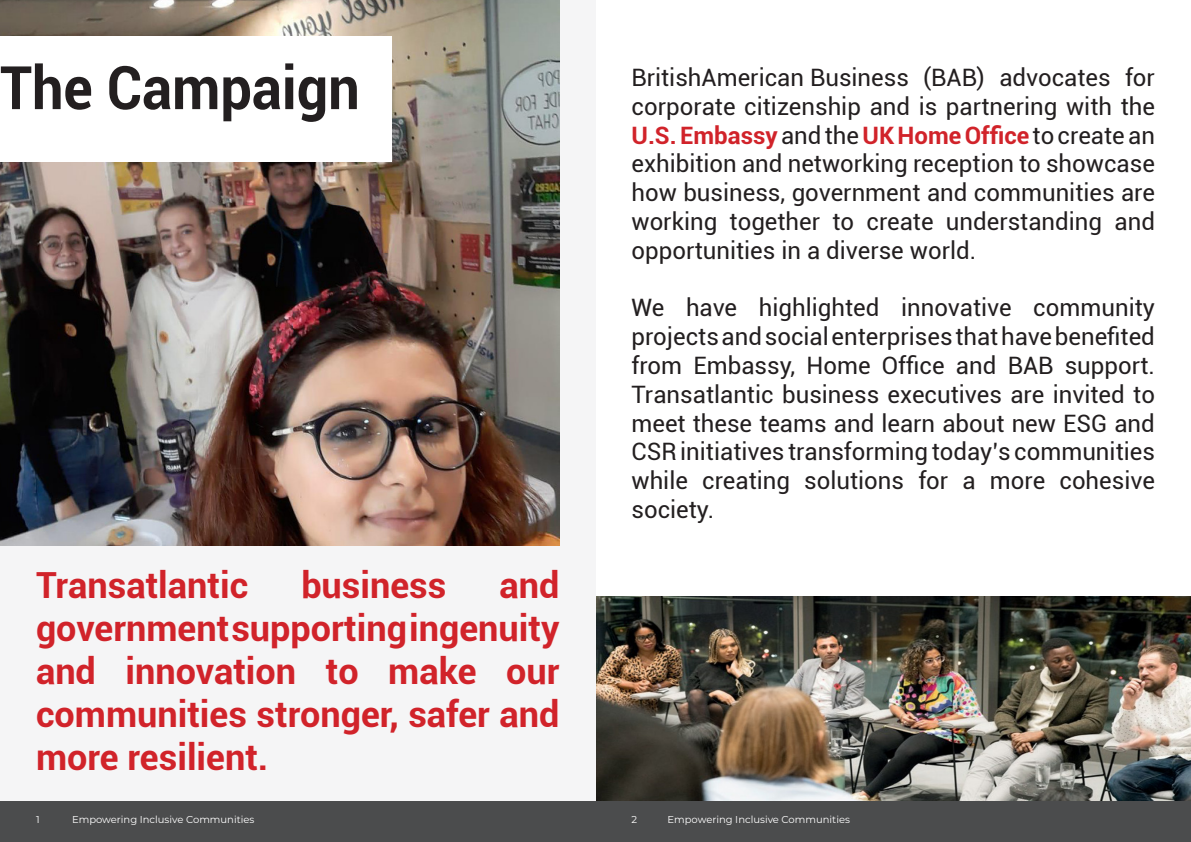
<style>
.page{position:relative;width:1191px;height:842px;background:#fff}
.page>*{position:absolute;margin:0;border:0;box-sizing:border-box;transform-origin:0 0}
.t1{font:700 60px "Roboto";color:#231f20;scale:.93 1}
.t2{font:700 36px/43.2px "Roboto";color:#d1232a;text-align:justify}
.t3{font:24px/28.8px "Roboto";color:#231f20;text-align:justify}
.t4{font:10px "Montserrat";color:#fff}
.s1{font-weight:700;color:#d1232a}
</style>
<div class="page">
<div style="left:0;top:801px;width:1191px;height:41px;background:#4b4c4d"></div>
<div style="left:0;top:0;width:595px;height:801px;background:#f5f5f6"></div>
<img style="left:596px;top:596px;width:595px;height:205px">
<img style="left:0;top:0;width:559px;height:545px">
<div style="left:0;top:36px;width:391px;height:126px;background:#fff"></div>
<p class="t1" style="left:0;top:45px;width:388px">The Campaign</p>
<p class="t2" style="left:36px;top:562px;width:214px">Transatlantic</p>
<p class="t2" style="left:301px;top:562px;width:147px">business</p>
<p class="t2" style="left:36px;top:562px;width:525px;text-indent:463px">and government supporting ingenuity and innovation to make our communities stronger, safer and more resilient.</p>
<p class="t3" style="left:631px;top:62px;width:525px">BritishAmerican Business (BAB) advocates for corporate citizenship and is partnering with the <span class="s1">U.S. Embassy</span> and the <span class="s1">UK Home Office</span> to create an exhibition and networking reception to showcase how business, government and communities are working together to create understanding and opportunities in a diverse world.</p>
<p class="t3" style="left:631px;top:293px;width:525px">We have highlighted innovative community projects and social enterprises that have benefited from Embassy, Home Office and BAB support.<br>Transatlantic business executives are invited to meet these teams and learn about new ESG and CSR initiatives transforming today’s communities while creating solutions for a more cohesive society.</p>
<p class="t4" style="left:36px;top:812px;width:5px">1</p>
<p class="t4" style="left:72px;top:812px;width:184px">Empowering Inclusive Communities</p>
<p class="t4" style="left:631px;top:812px;width:7px">2</p>
<p class="t4" style="left:667px;top:812px;width:184px">Empowering Inclusive Communities</p>
</div>
